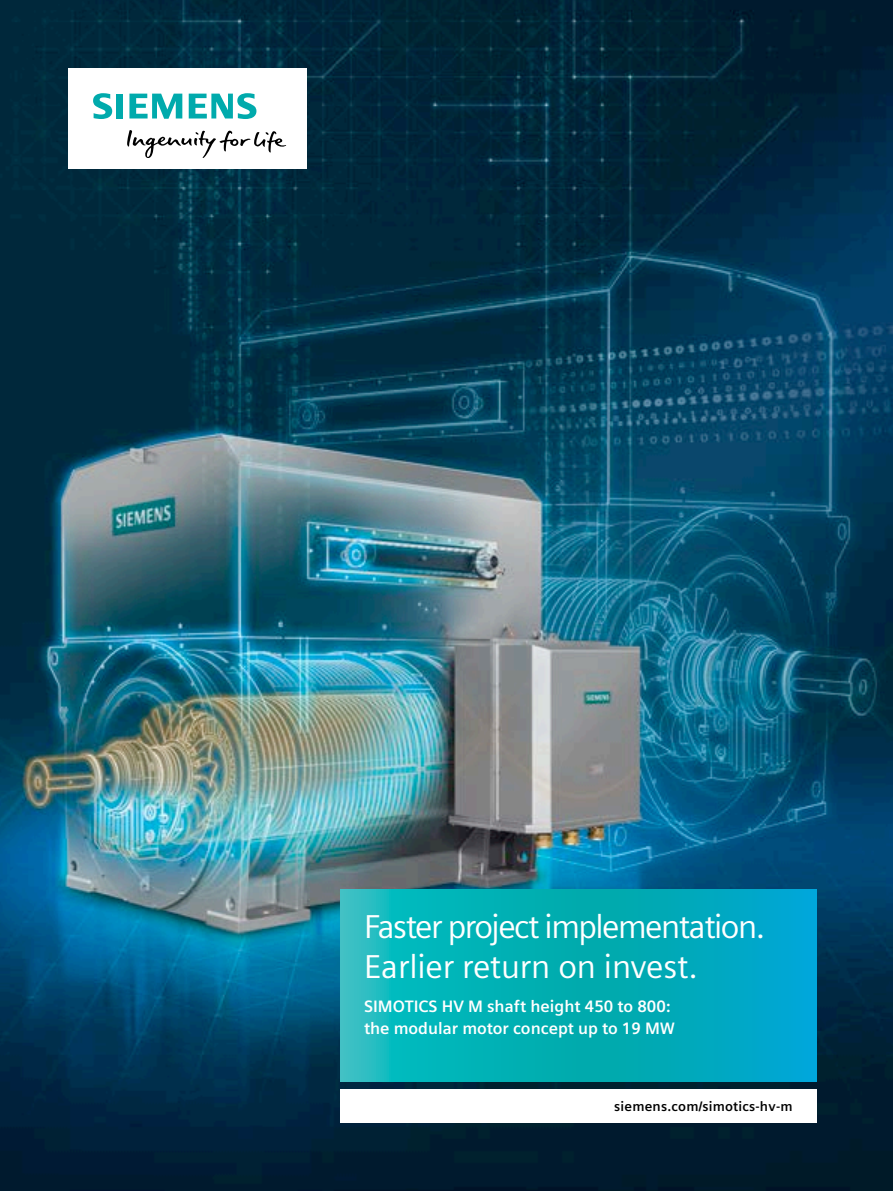
<style>
.page{position:relative;width:893px;height:1191px;background:#fff}
.page>*{position:absolute;margin:0;border:0;box-sizing:border-box;transform-origin:0 0}
.t1{font:33px/39.6px "Siemens Sans Global";letter-spacing:-.045em;color:#fff}
.t2{font:700 16.5px/21.5px "Siemens Sans Global";color:#fff}
.t3{font:700 13.5px "Siemens Sans Global";letter-spacing:.015em;color:#000}
</style>
<div class="page">
<img style="left:0;top:0;width:893px;height:1191px">
<div style="left:340px;top:1089px;width:476px;height:34px;background:#fff"></div>
<div style="left:68px;top:68px;width:238px;height:101px;background:#fff"></div>
<svg style="left:127px;top:130px;width:159px;height:28px"></svg>
<svg style="left:93px;top:93px;width:30px;height:26px"></svg>
<svg style="left:129px;top:94px;width:53px;height:25px"></svg>
<svg style="left:189px;top:93px;width:67px;height:26px"></svg>
<svg style="left:340px;top:890px;width:476px;height:191px;background:#04aebb"></svg>
<h1 class="t1" style="left:364px;top:908px;width:403px">Faster project implementation.<br>Earlier return on invest.</h1>
<p class="t2" style="left:364px;top:995px;width:313px">SIMOTICS HV M shaft height 450 to 800: the modular motor concept up to 19 MW</p>
<p class="t3" style="left:614px;top:1098px;width:180px">siemens.com/simotics-hv-m</p>
</div>
